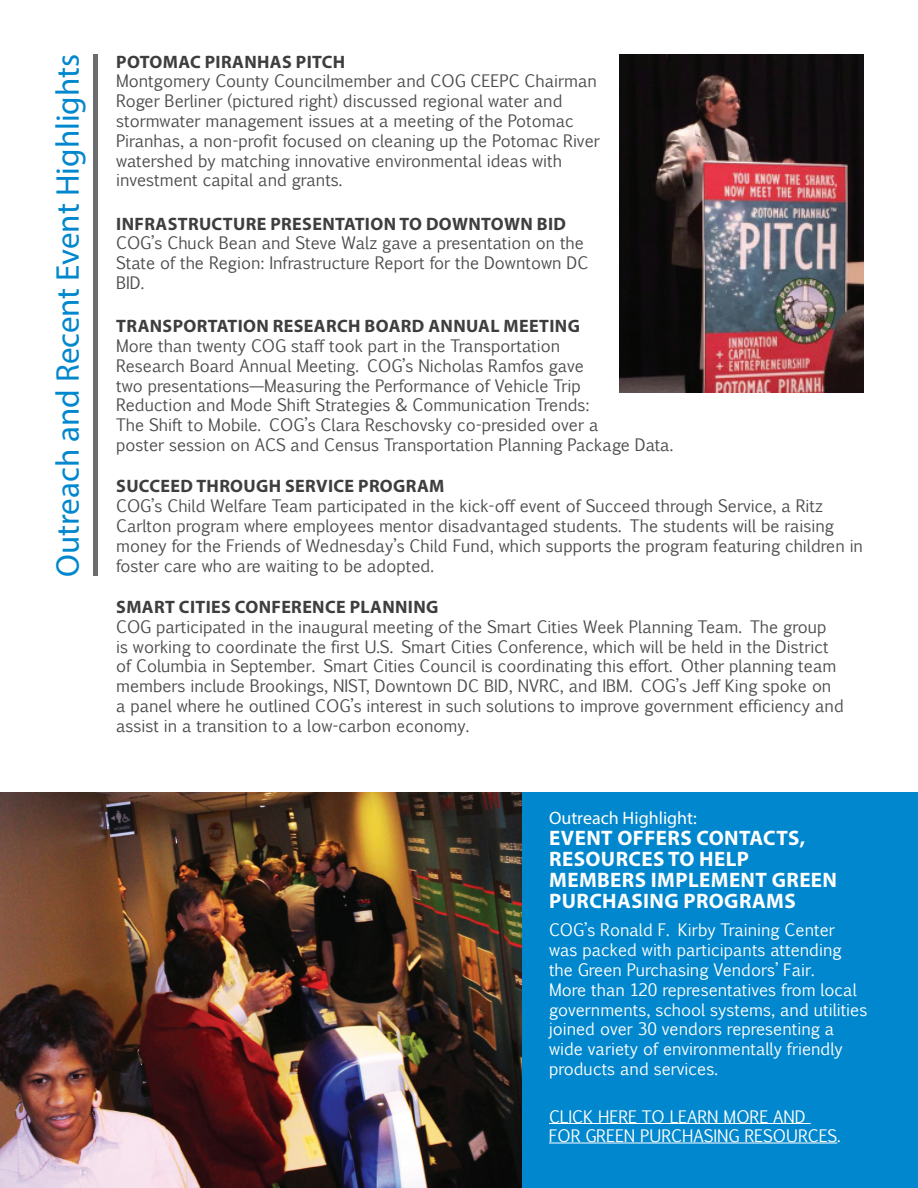
<style>
.page{position:relative;width:918px;height:1188px;background:#fff}
.page>*{position:absolute;margin:0;border:0;box-sizing:border-box;transform-origin:0 0}
.t1{font:33px "Myriad Pro";color:#0087cd}
.t2{font:700 21px/21px "Myriad Pro";letter-spacing:.02em;color:#fff}
.t3{font:700 18px "Myriad Pro";letter-spacing:.02em;color:#3e3e3f}
.t4{font:18px "Myriad Pro";color:#fff}
.t5{font:16.5px/19.8px "Euphemia CAS";color:#4b4c4d}
.t6{font:16.5px/19.8px "Euphemia CAS";color:#fff}
</style>
<div class="page">
<div style="left:93px;top:54px;width:5px;height:522px;background:#6c6d70"></div>
<div style="left:0;top:792px;width:918px;height:396px;background:#0087cd"></div>
<img style="left:0;top:792px;width:522px;height:396px">
<hr style="left:549px;top:1123px;width:262px;height:1px;background:#fff">
<hr style="left:549px;top:1143px;width:288px;height:1px;background:#fff">
<img style="left:619px;top:54px;width:245px;height:338px">
<h1 class="t1" style="left:47px;top:577px;width:525px;rotate:-90deg">Outreach and Recent Event H ighlights</h1>
<p class="t3" style="left:116px;top:50px;width:231px">POTOMAC PIRANHAS PITCH</p>
<p class="t5" style="left:116px;top:71px;width:485px">Montgomery County Councilmember and COG CEEPC Chairman Roger Berliner (pictured right) discussed regional water and stormwater management issues at a meeting of the Potomac Piranhas, a non-profit focused on cleaning up the Potomac River watershed by matching innovative environmental ideas with investment capital and grants.</p>
<p class="t3" style="left:116px;top:212px;width:451px">IN FRASTRUCTURE PRESENTATION TO DOWNTOWN BID</p>
<p class="t5" style="left:116px;top:233px;width:474px">COG’s Chuck Bean and Steve Walz gave a presentation on the<br>State of the Region: Infrastructure Report for the Downtown DC<br>BID.</p>
<p class="t3" style="left:116px;top:314px;width:465px">TRANSPORTATION RESEARCH BOARD ANN UAL MEETING</p>
<p class="t5" style="left:116px;top:336px;width:559px">More than twenty COG staff took part in the Transportation<br>Research Board Annual Meeting. COG’s Nicholas Ramfos gave<br>two presentations—Measuring the Performance of Vehicle Trip<br>Reduction and Mode Shift Strategies &amp; Communication Trends:<br>The Shift to Mobile. COG’s Clara Reschovsky co-presided over a<br>poster session on ACS and Census Transportation Planning Package Data.</p>
<p class="t3" style="left:116px;top:474px;width:330px">SUCCEED THROUGH SERVICE PROGRAM</p>
<p class="t5" style="left:116px;top:496px;width:748px">COG’s Child Welfare Team participated in the kick-off event of Succeed through Service, a Ritz Carlton program where employees mentor disadvantaged students. The students will be raising money for the Friends of Wednesday’s Child Fund, which supports the program featuring children in foster care who are waiting to be adopted.</p>
<p class="t3" style="left:116px;top:595px;width:324px">SMART CITIES CONFERENCE PLANN ING</p>
<p class="t5" style="left:116px;top:617px;width:729px">COG participated in the inaugural meeting of the Smart Cities Week Planning Team. The group<br>is working to coordinate the first U.S. Smart Cities Conference, which will be held in the District of Columbia in September. Smart Cities Council is coordinating this effort. Other planning team members include Brookings, NIST, Downtown DC BID, NVRC, and IBM. COG’s Jeff King spoke on a panel where he outlined COG’s interest in such solutions to improve government efficiency and assist in a transition to a low-carbon economy.</p>
<p class="t4" style="left:549px;top:806px;width:149px">Outreach H ighlight:</p>
<p class="t2" style="left:549px;top:826px;width:287px">EVENT OFFERS CONTACTS,<br>RESOURCES TO HELP<br>MEMBERS IMPLEMENT GREEN<br>PURCHASING PROGRAMS</p>
<p class="t6" style="left:549px;top:920px;width:320px">COG’s Ronald F. Kirby Training Center was packed with participants attending the Green Purchasing Vendors’ Fair.<br>More than 120 representatives from local governments, school systems, and utilities joined over 30 vendors representing a wide variety of environmentally friendly products and services.</p>
<p class="t6" style="left:549px;top:1107px;width:70px">Click here</p>
<p class="t6" style="left:642px;top:1107px;width:47px">to Learn</p>
<p class="t6" style="left:724px;top:1107px;width:12px">more</p>
<p class="t6" style="left:773px;top:1107px;width:34px">AND</p>
<p class="t6" style="left:549px;top:1126px;width:47px">FOR green</p>
<p class="t6" style="left:640px;top:1126px;width:12px">purc</p>
<p class="t6" style="left:682px;top:1126px;width:22px">hasing</p>
<p class="t6" style="left:744px;top:1126px;width:12px">resources</p>
<p class="t6" style="left:837px;top:1126px;width:5px">.</p>
</div>
